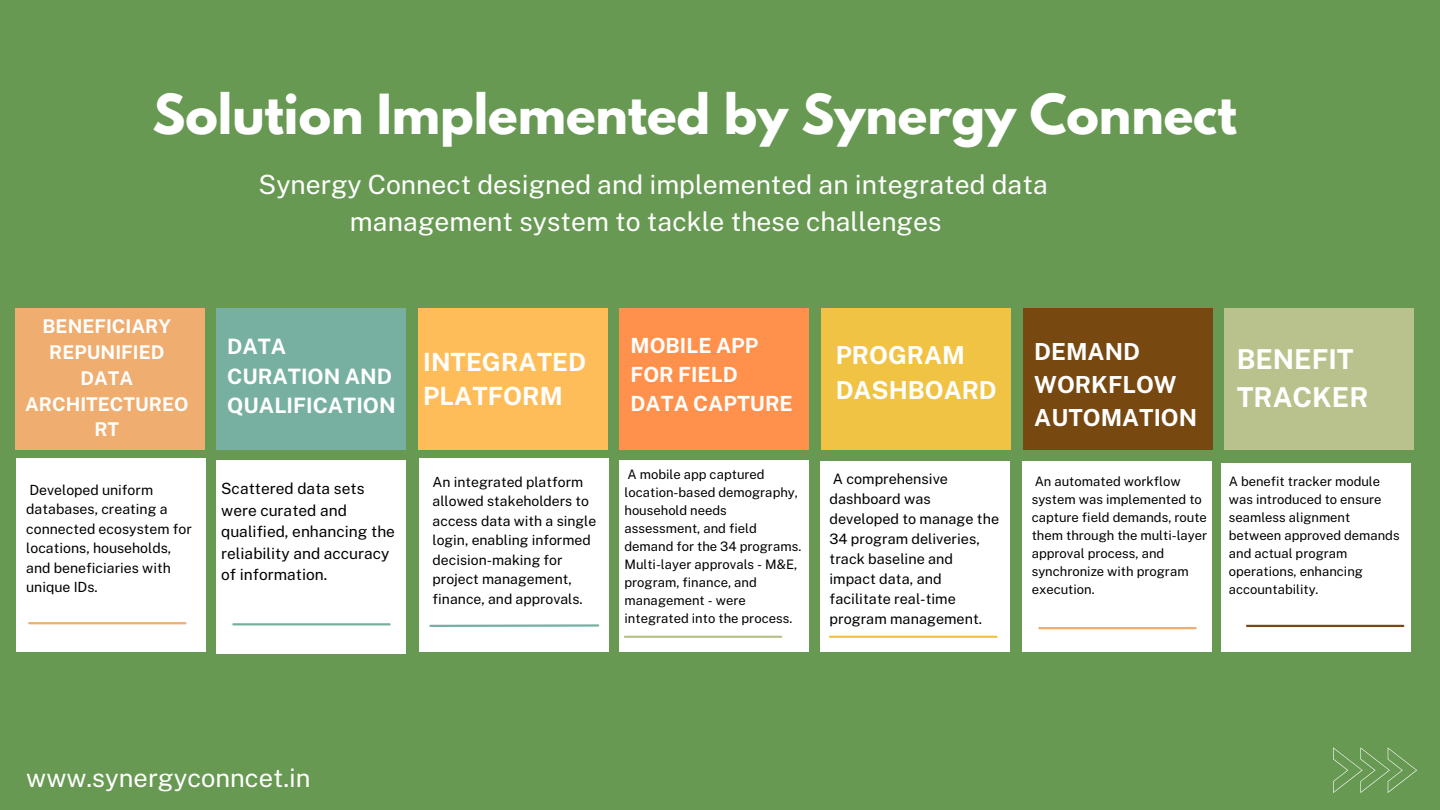
<style>
.page{position:relative;width:1440px;height:810px;background:#679953}
.page>*{position:absolute;margin:0;border:0;box-sizing:border-box;transform-origin:0 0}
.t1{font:700 49px "League Spartan";color:#fff}
.t2{font:700 27.4px/38.4px "Public Sans";color:#fff}
.t3{font:26.5px/37px "Public Sans";color:#fff;text-align:center}
.t4{font:25.5px "Public Sans";color:#fff}
.t5{font:700 25.1px/34.7px "Public Sans";color:#fff}
.t6{font:700 24.8px/34.7px "Public Sans";color:#fff}
.t7{font:700 23.5px/32.9px "Public Sans";color:#fff}
.t8{font:700 21.2px/29.5px "Public Sans";color:#fff}
.t9{font:700 20.9px/29.3px "Public Sans";color:#fff}
.t10{font:700 19px/25.8px "Public Sans";color:#fff;text-align:center}
.t11{font:15.5px/21.5px "Public Sans";color:#000}
.t12{font:14.4px/20px "Public Sans";color:#000}
.t13{font:14.1px/19.5px "Public Sans";color:#000}
.t14{font:14px/19.5px "Public Sans";color:#000}
.t15{font:13px/18px "Public Sans";color:#000}
</style>
<div class="page">
<div style="left:418px;top:308px;width:190px;height:142px;background:#ffbd59"></div>
<div style="left:620px;top:308px;width:189px;height:142px;background:#ff914d"></div>
<div style="left:821px;top:308px;width:190px;height:142px;background:#f1c345"></div>
<div style="left:419px;top:459px;width:190px;height:193px;background:#fff"></div>
<div style="left:820px;top:461px;width:190px;height:191px;background:#fff"></div>
<div style="left:620px;top:460px;width:189px;height:192px;background:#fff"></div>
<div style="left:1023px;top:461px;width:189px;height:191px;background:#fff"></div>
<div style="left:1221px;top:464px;width:190px;height:188px;background:#fff"></div>
<svg style="left:429px;top:624px;width:171px;height:3px"></svg>
<hr style="left:625px;top:636px;width:156px;height:2px;background:#b9c28c">
<hr style="left:830px;top:636px;width:167px;height:2px;background:#f1c345">
<hr style="left:1039px;top:627px;width:157px;height:2px;background:#efad6f">
<hr style="left:1247px;top:625px;width:156px;height:2px;background:#774911">
<div style="left:1023px;top:308px;width:189px;height:142px;background:#774911"></div>
<div style="left:1225px;top:308px;width:189px;height:142px;background:#b9c28c"></div>
<div style="left:217px;top:308px;width:189px;height:142px;background:#77b0a1"></div>
<div style="left:217px;top:460px;width:189px;height:193px;background:#fff"></div>
<hr style="left:233px;top:623px;width:157px;height:2px;background:#77b0a1">
<div style="left:16px;top:459px;width:189px;height:193px;background:#fff"></div>
<div style="left:15px;top:308px;width:189px;height:142px;background:#efad6f"></div>
<hr style="left:29px;top:622px;width:156px;height:2px;background:#efad6f">
<svg style="left:1333px;top:747px;width:84px;height:46px"></svg>
<h3 class="t1" style="left:153px;top:89px;width:1086px">Solution Implemented by Synergy Connect</h3>
<p class="t10" style="left:25px;top:313px;width:165px">BENEFICIARY<br>REPUNIFIED<br>DATA<br>ARCHITECTUREO<br>RT</p>
<h4 class="t3" style="left:259px;top:166px;width:791px">Synergy Connect designed and implemented an integrated data management system to tackle these challenges</h4>
<h2 class="t8" style="left:227px;top:332px;width:170px">DATA<br>CURATION AND<br>QUALIFICATION</h2>
<h5 class="t5" style="left:423px;top:344px;width:164px">INTEGRATED<br>PLATFORM</h5>
<h6 class="t9" style="left:631px;top:331px;width:164px">MOBILE APP<br>FOR FIELD<br>DATA CAPTURE</h6>
<p class="t6" style="left:836px;top:338px;width:163px">PROGRAM<br>DASHBOARD</p>
<h5 class="t7" style="left:1034px;top:335px;width:164px">DEMAND<br>WORKFLOW<br>AUTOMATION</h5>
<p class="t2" style="left:1237px;top:340px;width:133px">BENEFIT<br>TRACKER</p>
<h6 class="t13" style="left:26px;top:480px;width:167px">Developed uniform databases, creating a connected ecosystem for locations, households, and beneficiaries with unique IDs.</h6>
<p class="t11" style="left:221px;top:478px;width:175px">Scattered data sets were curated and qualified, enhancing the reliability and accuracy of information.</p>
<p class="t15" style="left:624px;top:465px;width:178px">A mobile app captured location-based demography, household needs assessment, and field demand for the 34 programs.<br>Multi-layer approvals - M&amp;E, program, finance, and management - were integrated into the process.</p>
<h2 class="t15" style="left:1032px;top:472px;width:177px">An automated workflow system was implemented to capture field demands, route them through the multi-layer approval process, and synchronize with program execution.</h2>
<h6 class="t15" style="left:1229px;top:472px;width:172px">A benefit tracker module was introduced to ensure seamless alignment between approved demands and actual program operations, enhancing accountability.</h6>
<h4 class="t14" style="left:433px;top:472px;width:165px">An integrated platform allowed stakeholders to access data with a single login, enabling informed decision-making for project management, finance, and approvals.</h4>
<h6 class="t12" style="left:830px;top:469px;width:171px">A comprehensive dashboard was developed to manage the<br>34 program deliveries, track baseline and impact data, and facilitate real-time program management.</h6>
<h1 class="t4" style="left:26px;top:763px;width:286px">www.synergyconncet.in</h1>
</div>
